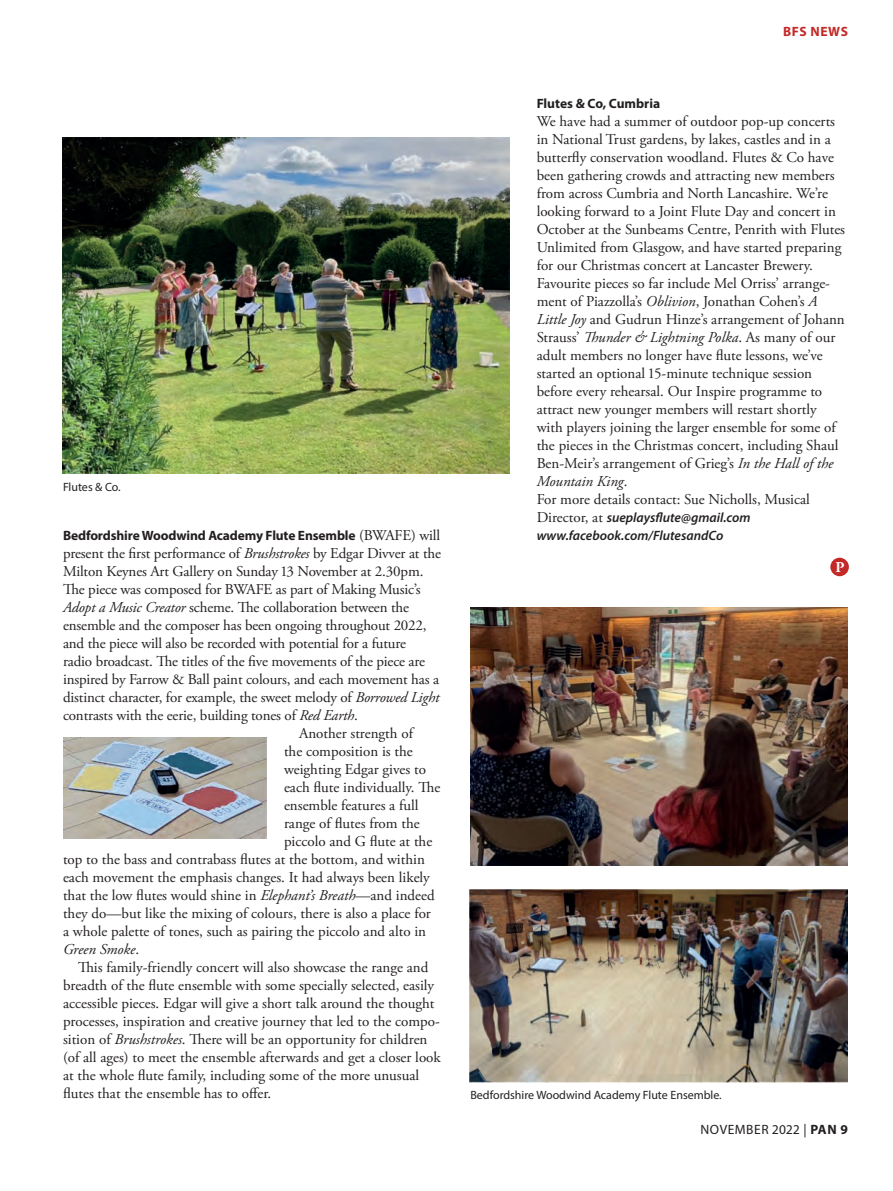
<style>
.page{position:relative;width:893px;height:1191px;background:#fff}
.page>*{position:absolute;margin:0;border:0;box-sizing:border-box;transform-origin:0 0}
.t1{font:15px/18px "Adobe Garamond Pro";color:#231f20}
.t2{font:italic 15px "Adobe Garamond Pro";color:#231f20}
.t3{font:700 15px "Adobe Garamond Pro";color:#fff}
.t4{font:700 13.5px "Myriad Pro";letter-spacing:-.01em;color:#231f20}
.t5{font:italic 600 13.5px "Myriad Pro";color:#231f20}
.t6{font:13.5px "Myriad Pro";letter-spacing:.04em;color:#231f20}
.t7{font:700 13.5px "Myriad Pro";letter-spacing:.04em;color:#c22927}
.t8{font:12px "Myriad Pro";color:#231f20}
.s1{font-style:italic}
.s2{font-family:"Adobe Garamond Pro";font-weight:400;font-style:normal;font-size:15px}
.s3{font-family:"Adobe Garamond Pro";font-weight:400;font-size:15px}
.s4{font-style:normal}
.s5{font-weight:700}
</style>
<div class="page">
<img style="left:62px;top:137px;width:448px;height:336px">
<img style="left:469px;top:889px;width:379px;height:193px">
<img style="left:470px;top:607px;width:378px;height:258px">
<img style="left:63px;top:737px;width:203px;height:101px">
<div style="left:830px;top:557px;width:19px;height:19px;background:#c22927;border-radius:50%"></div>
<p class="t8" style="left:63px;top:479px;width:59px">Flutes &amp; Co.</p>
<p class="t7" style="left:783px;top:23px;width:66px">BFS NEWS</p>
<p class="t4" style="left:537px;top:95px;width:125px">Flutes &amp; Co, Cumbria</p>
<p class="t1" style="left:537px;top:113px;width:310px">We have had a summer of outdoor pop-up concerts in National Trust gardens, by lakes, castles and in a butterfly conservation woodland. Flutes &amp; Co have been gathering crowds and attracting new members from across Cumbria and North Lancashire. We’re looking forward to a Joint Flute Day and concert in October at the Sunbeams Centre, Penrith with Flutes Unlimited from Glasgow, and have started preparing for our Christmas concert at Lancaster Brewery.<br>Favourite pieces so far include Mel Orriss’ arrange&shy;ment of Piazzolla’s <span class="s1">Oblivion</span>, Jonathan Cohen’s <span class="s1">A Little Joy</span> and Gudrun Hinze’s arrangement of Johann Strauss’ <span class="s1">Thunder &amp; Lightning Polka</span>. As many of our adult members no longer have flute lessons, we’ve started an optional 15-minute technique session before every rehearsal. Our Inspire programme to attract new younger members will restart shortly with players joining the larger ensemble for some of the pieces in the Christmas concert, including Shaul Ben-Meir’s arrangement of Grieg’s <span class="s1">In the Hall of the Mountain King</span>.<br>For more details contact: Sue Nicholls, Musical</p>
<p class="t5" style="left:537px;top:509px;width:215px"><span class="s2">Director, at</span> sueplaysflute@gmail.com</p>
<p class="t4" style="left:63px;top:527px;width:379px">Bedfordshire Woodwind Academy Flute Ensemble <span class="s3">(BWAFE) will</span></p>
<p class="t5" style="left:537px;top:527px;width:188px">www.facebook.com/FlutesandCo</p>
<p class="t1" style="left:63px;top:545px;width:379px">present the first performance of <span class="s1">Brushstrokes</span> by Edgar Divver at the</p>
<p class="t1" style="left:63px;top:563px;width:362px">Milton Keynes Art Gallery on Sunday 13 November at 2.30pm.</p>
<p class="t1" style="left:63px;top:581px;width:359px">The piece was composed for BWAFE as part of Making Music’s</p>
<p class="t1" style="left:63px;top:599px;width:347px"><span class="s1">Adopt a Music Creator</span> scheme. The collaboration between the</p>
<p class="t1" style="left:63px;top:617px;width:365px">ensemble and the composer has been ongoing throughout 2022,</p>
<p class="t1" style="left:63px;top:635px;width:345px">and the piece will also be recorded with potential for a future</p>
<p class="t1" style="left:63px;top:653px;width:364px">radio broadcast. The titles of the five movements of the piece are</p>
<p class="t1" style="left:63px;top:671px;width:378px">inspired by Farrow &amp; Ball paint colours, and each movement has a</p>
<p class="t1" style="left:63px;top:689px;width:378px">distinct character, for example, the sweet melody of <span class="s1">Borrowed Light</span></p>
<p class="t1" style="left:63px;top:707px;width:296px">contrasts with the eerie, building tones of <span class="s1">Red Earth</span>.</p>
<p class="t1" style="left:299px;top:725px;width:116px">Another strength of</p>
<p class="t1" style="left:284px;top:743px;width:130px">the composition is the</p>
<p class="t1" style="left:284px;top:761px;width:143px">weighting Edgar gives to</p>
<p class="t1" style="left:284px;top:779px;width:158px">each flute individually. The</p>
<p class="t1" style="left:284px;top:797px;width:136px">ensemble features a full</p>
<p class="t1" style="left:284px;top:815px;width:137px">range of flutes from the</p>
<p class="t1" style="left:284px;top:833px;width:150px">piccolo and G flute at the</p>
<p class="t1" style="left:63px;top:851px;width:363px">top to the bass and contrabass flutes at the bottom, and within</p>
<p class="t1" style="left:63px;top:869px;width:368px">each movement the emphasis changes. It had always been likely</p>
<p class="t1" style="left:63px;top:887px;width:373px">that the low flutes would shine in <span class="s1">Elephant’s Breath</span>—and indeed</p>
<p class="t1" style="left:63px;top:905px;width:369px">they do—but like the mixing of colours, there is also a place for</p>
<p class="t1" style="left:63px;top:923px;width:365px">a whole palette of tones, such as pairing the piccolo and alto in</p>
<p class="t2" style="left:63px;top:940px;width:78px">Green Smoke<span class="s4">.</span></p>
<p class="t1" style="left:78px;top:959px;width:352px">This family-friendly concert will also showcase the range and</p>
<p class="t1" style="left:63px;top:977px;width:373px">breadth of the flute ensemble with some specially selected, easily</p>
<p class="t1" style="left:63px;top:995px;width:373px">accessible pieces. Edgar will give a short talk around the thought</p>
<p class="t1" style="left:63px;top:1013px;width:378px">processes, inspiration and creative journey that led to the compo-</p>
<p class="t1" style="left:63px;top:1031px;width:366px">sition of <span class="s1">Brushstrokes</span>. There will be an opportunity for children</p>
<p class="t1" style="left:63px;top:1049px;width:379px">(of all ages) to meet the ensemble afterwards and get a closer look</p>
<p class="t1" style="left:63px;top:1067px;width:358px">at the whole flute family, including some of the more unusual</p>
<p class="t1" style="left:63px;top:1085px;width:210px">flutes that the ensemble has to offer.</p>
<p class="t3" style="left:836px;top:558px;width:11px">P</p>
<p class="t8" style="left:470px;top:1087px;width:253px">Bedfordshire Woodwind Academy Flute Ensemble.</p>
<p class="t6" style="left:700px;top:1121px;width:149px">NOVEMBER 2022 | <span class="s5">PAN 9</span></p>
</div>
